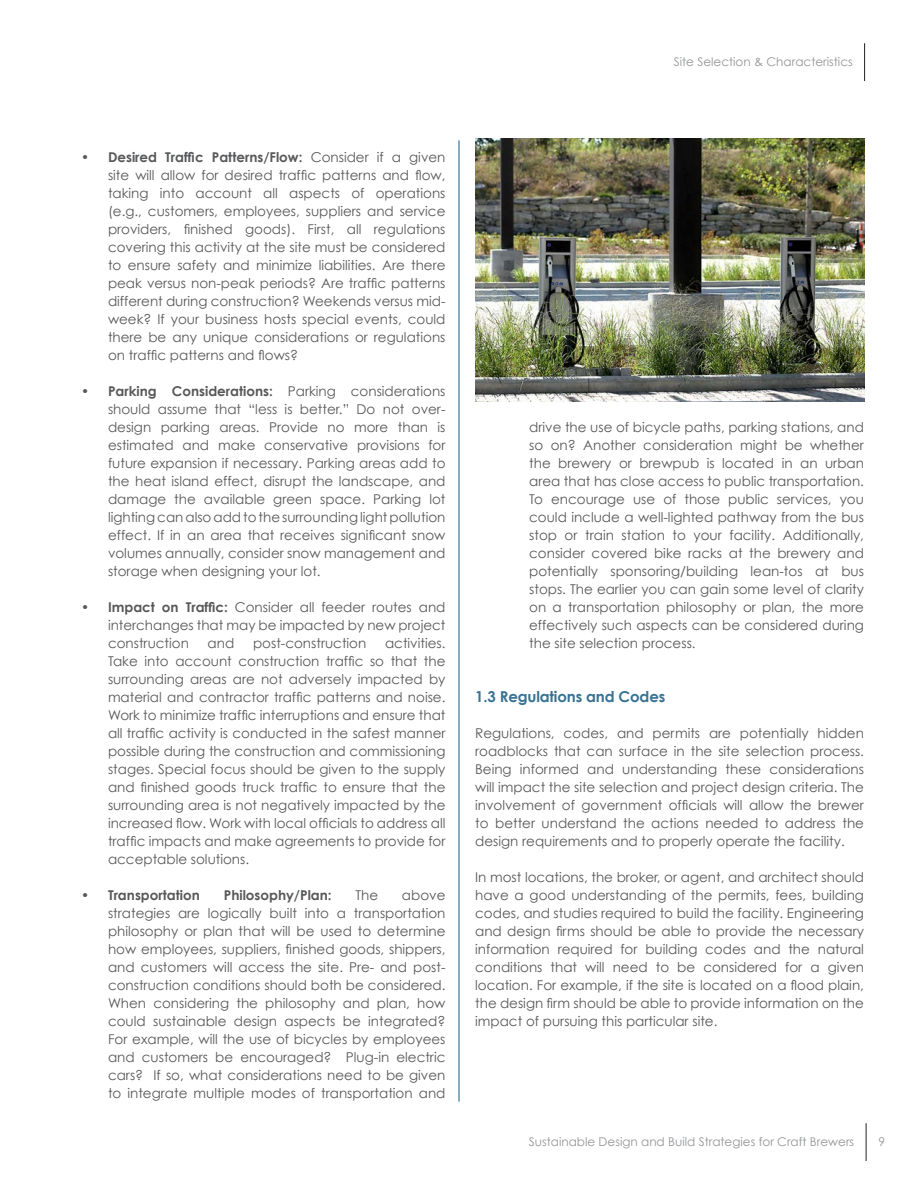
<style>
.page{position:relative;width:918px;height:1188px;background:#fff}
.page>*{position:absolute;margin:0;border:0;box-sizing:border-box;transform-origin:0 0}
.headers{font:700 15px "Century Gothic";letter-spacing:-.01em;color:#387291}
.text{font:13.5px/18px "Century Gothic";color:#57585a;text-align:justify}
.t1{font:700 13.5px "Century Gothic";color:#57585a}
.t2{font:12px "Century Gothic";color:#939598}
.s1{font-weight:700}
</style>
<div class="page">
<hr style="left:866px;top:1123px;width:1px;height:38px;background:#231f20">
<hr style="left:864px;top:43px;width:1px;height:38px;background:#231f20">
<hr style="left:459px;top:140px;width:1px;height:962px;background:#0c5c7b">
<img style="left:475px;top:138px;width:390px;height:263px">
<p class="t2" style="left:674px;top:54px;width:180px">Site Selection &amp; Characteristics</p>
<p class="text" style="left:108px;top:148px;width:339px;text-indent:-27px"><span class="s1">• Desired Traffic Patterns/Flow:</span> Consider if a given site will allow for desired traffic patterns and flow, taking into account all aspects of operations (e.g., customers, employees, suppliers and service providers, finished goods). First, all regulations covering this activity at the site must be considered to ensure safety and minimize liabilities. Are there peak versus non-peak periods? Are traffic patterns different during construction? Weekends versus mid&shy;week? If your business hosts special events, could there be any unique considerations or regulations on traffic patterns and flows?</p>
<p class="text" style="left:108px;top:382px;width:339px;text-indent:-27px"><span class="s1">• Parking Considerations:</span> Parking considerations should assume that “less is better.” Do not over&shy;design parking areas. Provide no more than is estimated and make conservative provisions for future expansion if necessary. Parking areas add to the heat island effect, disrupt the landscape, and damage the available green space. Parking lot lighting can also add to the surrounding light pollution effect. If in an area that receives significant snow volumes annually, consider snow management and storage when designing your lot.</p>
<p class="text" style="left:108px;top:598px;width:339px;text-indent:-27px"><span class="s1">• Impact on Traffic:</span> Consider all feeder routes and interchanges that may be impacted by new project construction</p>
<p class="text" style="left:108px;top:634px;width:339px;text-indent:277px">activities.<br>Take into account construction traffic so that the surrounding areas are not adversely impacted by material and contractor traffic patterns and noise.<br>Work to minimize traffic interruptions and ensure that all traffic activity is conducted in the safest manner possible during the construction and commissioning stages. Special focus should be given to the supply and finished goods truck traffic to ensure that the surrounding area is not negatively impacted by the increased flow. Work with local officials to address all traffic impacts and make agreements to provide for acceptable solutions.</p>
<p class="t1" style="left:81px;top:887px;width:120px">• Transportation</p>
<p class="t1" style="left:224px;top:887px;width:110px">Philosophy/Plan:</p>
<p class="text" style="left:355px;top:886px;width:24px">The</p>
<p class="text" style="left:208px;top:634px;width:28px">and</p>
<p class="text" style="left:253px;top:634px;width:115px">post-construction</p>
<p class="text" style="left:108px;top:886px;width:339px;text-indent:294px">above strategies are logically built into a transportation philosophy or plan that will be used to determine how employees, suppliers, finished goods, shippers, and customers will access the site. Pre- and post&shy;construction conditions should both be considered.<br>When considering the philosophy and plan, how could sustainable design aspects be integrated?<br>For example, will the use of bicycles by employees and customers be encouraged? Plug-in electric cars? If so, what considerations need to be given to integrate multiple modes of transportation and</p>
<p class="text" style="left:529px;top:418px;width:336px">drive the use of bicycle paths, parking stations, and so on? Another consideration might be whether the brewery or brewpub is located in an urban area that has close access to public transportation.<br>To encourage use of those public services, you could include a well-lighted pathway from the bus stop or train station to your facility. Additionally, consider covered bike racks at the brewery and potentially sponsoring/building lean-tos at bus stops. The earlier you can gain some level of clarity on a transportation philosophy or plan, the more effectively such aspects can be considered during the site selection process.</p>
<p class="headers" style="left:475px;top:687px;width:192px">1.3 Regulations and Codes</p>
<p class="text" style="left:475px;top:724px;width:390px">Regulations, codes, and permits are potentially hidden roadblocks that can surface in the site selection process.<br>Being informed and understanding these considerations will impact the site selection and project design criteria. The involvement of government officials will allow the brewer to better understand the actions needed to address the design requirements and to properly operate the facility.</p>
<p class="text" style="left:475px;top:868px;width:390px">In most locations, the broker, or agent, and architect should have a good understanding of the permits, fees, building codes, and studies required to build the facility. Engineering and design firms should be able to provide the necessary information required for building codes and the natural conditions that will need to be considered for a given location. For example, if the site is located on a flood plain, the design firm should be able to provide information on the impact of pursuing this particular site.</p>
<p class="t2" style="left:529px;top:1134px;width:327px">Sustainable Design and Build Strategies for Craft Brewers</p>
<p class="t2" style="left:878px;top:1134px;width:8px">9</p>
</div>
